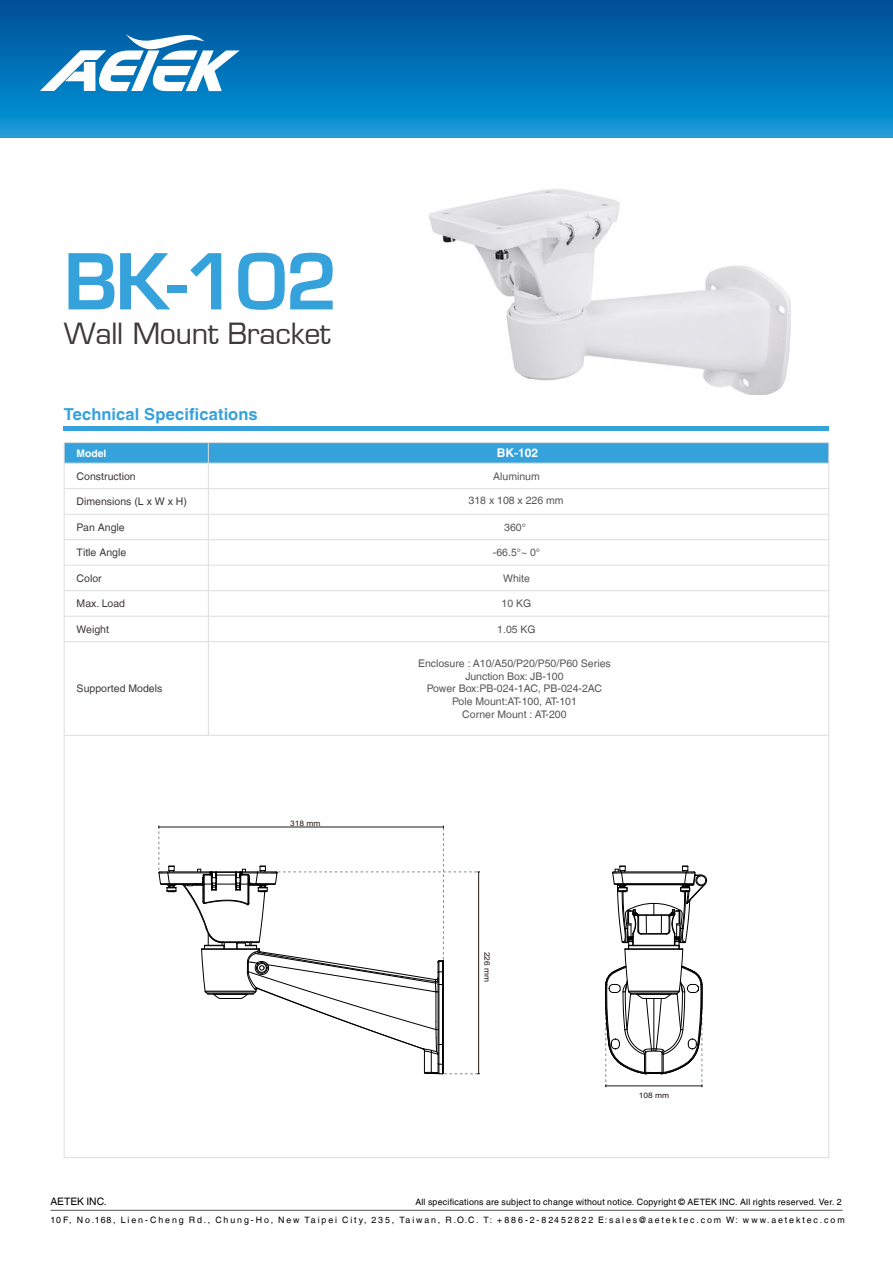
<style>
.page{position:relative;width:893px;height:1263px;background:#fff}
.page>*{position:absolute;margin:0;border:0;box-sizing:border-box;transform-origin:0 0}
.t1{font:700 75px "Euromode";color:#36a2dc}
.t2{font:28.5px "Euromode Plain";letter-spacing:-.01em;color:#3f3a39}
.t3{font:700 16.5px "Helvetica LT";letter-spacing:.005em;color:#36a2dc}
.t4{font:700 12px "Helvetica LT";color:#fff}
.t5{font:10.5px/12.6px "Helvetica LT";color:#595757;text-align:center}
.t6{font:10.5px "Helvetica LT";color:#3f3a39}
.t7{font:10.35px "Helvetica LT";letter-spacing:-.005em;color:#000}
.t8{font:700 10.35px "Helvetica LT";color:#fff}
.t9{font:8.85px/18.6px "Helvetica LT";letter-spacing:.025em;color:#000}
.t10{font:7.5px "Arial";color:#231815;scale:1.11 1}
</style>
<div class="page">
<svg style="left:0;top:0;width:893px;height:138px;background:#0474b8"></svg>
<svg style="left:40px;top:33px;width:200px;height:58px"></svg>
<hr style="left:64px;top:442px;width:144px;height:1px;background:#dcdddd">
<hr style="left:208px;top:442px;width:621px;height:1px;background:#dcdddd">
<hr style="left:64px;top:642px;width:1px;height:93px;background:#dcdddd">
<hr style="left:208px;top:642px;width:1px;height:93px;background:#dcdddd">
<hr style="left:828px;top:642px;width:1px;height:93px;background:#dcdddd">
<hr style="left:64px;top:735px;width:144px;height:1px;background:#dcdddd">
<hr style="left:64px;top:736px;width:1px;height:421px;background:#dcdddd">
<hr style="left:208px;top:735px;width:621px;height:1px;background:#dcdddd">
<hr style="left:828px;top:736px;width:1px;height:421px;background:#dcdddd">
<hr style="left:64px;top:1157px;width:144px;height:1px;background:#dcdddd">
<hr style="left:208px;top:1157px;width:621px;height:1px;background:#dcdddd">
<svg style="left:64px;top:443px;width:765px;height:199px"></svg>
<hr style="left:64px;top:463px;width:144px;height:1px;background:#dcdddd">
<hr style="left:208px;top:463px;width:621px;height:1px;background:#dcdddd">
<hr style="left:65px;top:539px;width:143px;height:1px;background:#dcdddd">
<hr style="left:208px;top:539px;width:620px;height:1px;background:#dcdddd">
<hr style="left:65px;top:565px;width:143px;height:1px;background:#dcdddd">
<hr style="left:208px;top:565px;width:620px;height:1px;background:#dcdddd">
<hr style="left:65px;top:641px;width:143px;height:1px;background:#dcdddd">
<hr style="left:64px;top:426px;width:765px;height:4px;background:#36a2dc">
<div style="left:696px;top:875px;width:11px;height:11px;border:1px solid #000;border-radius:50%"></div>
<svg style="left:605px;top:866px;width:101px;height:222px"></svg>
<svg style="left:158px;top:825px;width:322px;height:249px"></svg>
<hr style="left:50px;top:1210px;width:792px;height:1px;background:#595757">
<img style="left:428px;top:189px;width:363px;height:206px">
<h1 class="t1" style="left:64px;top:240px;width:276px">BK-102</h1>
<h2 class="t2" style="left:64px;top:317px;width:268px">Wall Mount Bracket</h2>
<h3 class="t3" style="left:64px;top:404px;width:195px">Technical Specifications</h3>
<p class="t8" style="left:77px;top:447px;width:31px">Model</p>
<h3 class="t4" style="left:497px;top:446px;width:43px">BK-102</h3>
<p class="t6" style="left:77px;top:472px;width:61px">Construction</p>
<p class="t5" style="left:493px;top:471px;width:48px">Aluminum</p>
<p class="t6" style="left:77px;top:495px;width:112px">Dimensions (L x W x H)</p>
<p class="t5" style="left:469px;top:494px;width:97px">318 x 108 x 226 mm</p>
<p class="t6" style="left:77px;top:523px;width:50px">Pan Angle</p>
<p class="t5" style="left:504px;top:521px;width:26px">360°฀</p>
<p class="t6" style="left:77px;top:549px;width:51px">Title Angle</p>
<p class="t5" style="left:493px;top:547px;width:49px">-66.5°~ 0°</p>
<p class="t6" style="left:77px;top:574px;width:27px">Color</p>
<p class="t5" style="left:503px;top:573px;width:28px">White</p>
<p class="t6" style="left:77px;top:599px;width:50px">Max. Load</p>
<p class="t5" style="left:502px;top:598px;width:31px">10 KG</p>
<p class="t6" style="left:77px;top:625px;width:34px">Weight</p>
<p class="t5" style="left:497px;top:624px;width:40px">1.05 KG</p>
<p class="t6" style="left:77px;top:684px;width:87px">Supported Models</p>
<p class="t10" style="left:290px;top:819px;width:29px">318 mm</p>
<p class="t5" style="left:418px;top:658px;width:194px">Enclosure : A10/A50/P20/P50/P60 Series<br>Junction Box: JB-100<br>Power Box:PB-024-1AC, PB-024-2AC<br>Pole Mount:AT-100, AT-101<br>Corner Mount : AT-200</p>
<p class="t10" style="left:491px;top:952px;width:29px;rotate:90deg">226 mm</p>
<p class="t10" style="left:639px;top:1091px;width:29px">108 mm</p>
<p class="t7" style="left:50px;top:1195px;width:58px">AETEK INC.</p>
<p class="t9" style="left:50px;top:1192px;width:796px;text-indent:365px">All specifications are subject to change without notice. Copyright © AETEK INC. All rights reserved. Ver. 2<br>10 F, N o .168 , L i e n - C h e n g R d . , C h u n g - H o , N e w Ta i p e i C i t y, 2 3 5 , Ta i w a n , R .O.C . T: + 8 8 6 - 2 - 8 24 5 2 8 2 2 E: s a l e s@a e t e k t e c . c o m W: w w w. a e t e k t e c . c o m</p>
</div>
